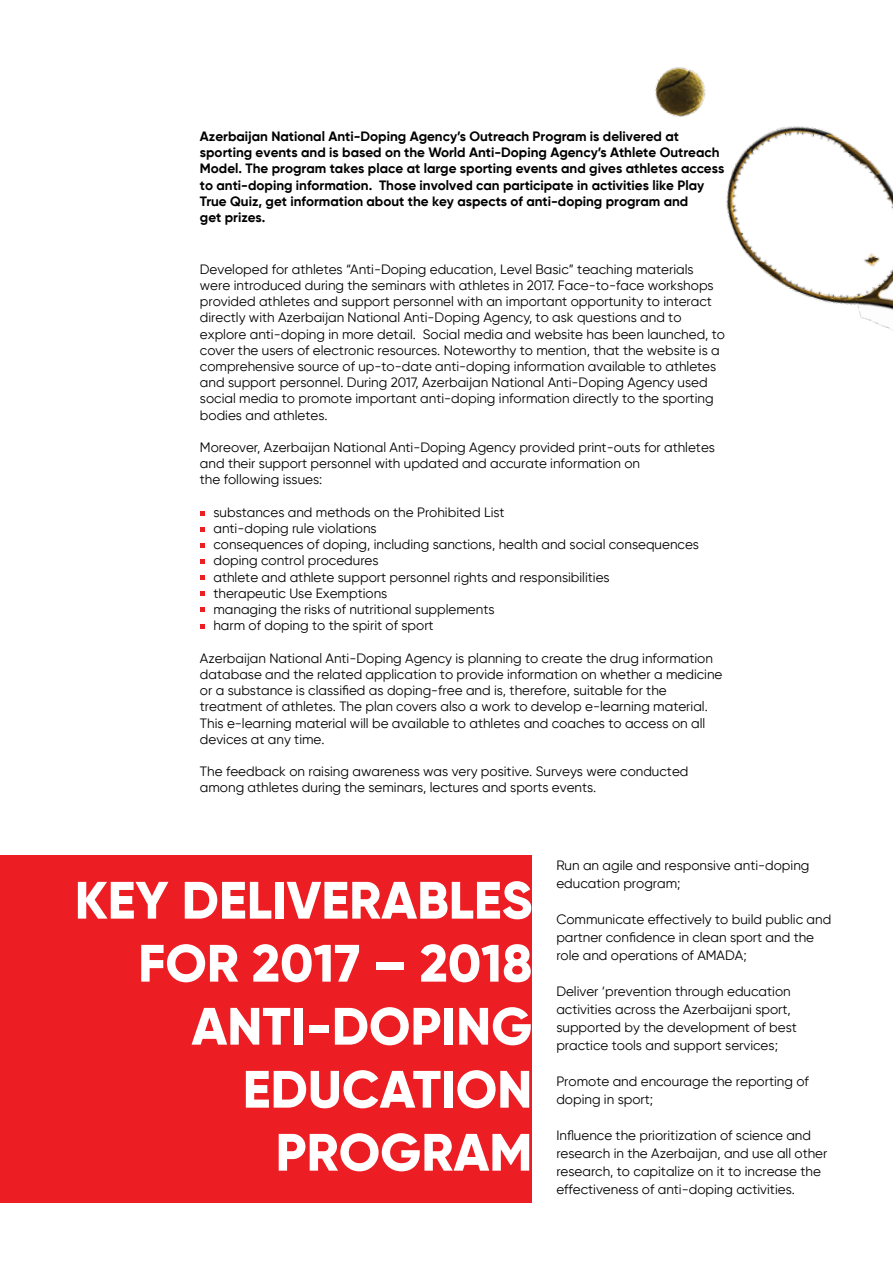
<style>
.page{position:relative;width:893px;height:1263px;background:#fff}
.page>*{position:absolute;margin:0;border:0;box-sizing:border-box;transform-origin:0 0}
.t1{font:800 52.5px/63px "Gilroy";color:#fff;text-align:right}
.t2{font:13.5px/16.2px "Gilroy";color:#000}
.t3{font:700 13.5px/16.2px "Gilroy";color:#000}
</style>
<div class="page">
<svg style="left:200px;top:511px;width:4px;height:4px"></svg>
<svg style="left:200px;top:543px;width:4px;height:5px"></svg>
<svg style="left:200px;top:528px;width:4px;height:4px"></svg>
<svg style="left:200px;top:559px;width:4px;height:5px"></svg>
<svg style="left:200px;top:575px;width:4px;height:5px"></svg>
<svg style="left:200px;top:591px;width:4px;height:5px"></svg>
<svg style="left:200px;top:624px;width:4px;height:4px"></svg>
<img style="left:655px;top:67px;width:238px;height:264px">
<svg style="left:200px;top:608px;width:4px;height:4px"></svg>
<div style="left:0;top:855px;width:531px;height:347px;background:#ed1d24"></div>
<p class="t3" style="left:200px;top:128px;width:526px">Azerbaijan National Anti-Doping Agency’s Outreach Program is delivered at sporting events and is based on the World Anti-Doping Agency’s Athlete Outreach Model. The program takes place at large sporting events and gives athletes access to anti-doping information. Those involved can participate in activities like Play True Quiz, get information about the key aspects of anti-doping program and<br>get prizes.</p>
<p class="t2" style="left:200px;top:261px;width:527px">Developed for athletes “Anti-Doping education, Level Basic” teaching materials were introduced during the seminars with athletes in 2017. Face-to-face workshops provided athletes and support personnel with an important opportunity to interact directly with Azerbaijan National Anti-Doping Agency, to ask questions and to explore anti-doping in more detail. Social media and website has been launched, to cover the users of electronic resources. Noteworthy to mention, that the website is a comprehensive source of up-to-date anti-doping information available to athletes and support personnel. During 2017, Azerbaijan National Anti-Doping Agency used social media to promote important anti-doping information directly to the sporting bodies and athletes.</p>
<p class="t2" style="left:200px;top:439px;width:517px">Moreover, Azerbaijan National Anti-Doping Agency provided print-outs for athletes and their support personnel with updated and accurate information on<br>the following issues:</p>
<p class="t2" style="left:213px;top:504px;width:487px">substances and methods on the Prohibited List<br>anti-doping rule violations<br>consequences of doping, including sanctions, health and social consequences doping control procedures<br>athlete and athlete support personnel rights and responsibilities<br>therapeutic Use Exemptions<br>managing the risks of nutritional supplements<br>harm of doping to the spirit of sport</p>
<p class="t2" style="left:200px;top:650px;width:524px">Azerbaijan National Anti-Doping Agency is planning to create the drug information database and the related application to provide information on whether a medicine or a substance is classified as doping-free and is, therefore, suitable for the treatment of athletes. The plan covers also a work to develop e-learning material.<br>This e-learning material will be available to athletes and coaches to access on all devices at any time.</p>
<p class="t2" style="left:200px;top:763px;width:490px">The feedback on raising awareness was very positive. Surveys were conducted among athletes during the seminars, lectures and sports events.</p>
<h1 class="t1" style="left:75px;top:868px;width:459px">KEY DELIVERABLES<br>FOR 2017 – 2018<br>ANTI-DOPING<br>EDUCATION<br>PROGRAM</h1>
<p class="t2" style="left:556px;top:856px;width:255px;line-height:18px">Run an agile and responsive anti-doping education program;</p>
<p class="t2" style="left:556px;top:910px;width:276px;line-height:18px">Communicate effectively to build public and partner confidence in clean sport and the role and operations of AMADA;</p>
<p class="t2" style="left:556px;top:982px;width:242px;line-height:18px">Deliver ‘prevention through education activities across the Azerbaijani sport, supported by the development of best practice tools and support services;</p>
<p class="t2" style="left:556px;top:1072px;width:254px;line-height:18px">Promote and encourage the reporting of doping in sport;</p>
<p class="t2" style="left:556px;top:1126px;width:273px;line-height:18px">Influence the prioritization of science and research in the Azerbaijan, and use all other research, to capitalize on it to increase the effectiveness of anti-doping activities.</p>
</div>
